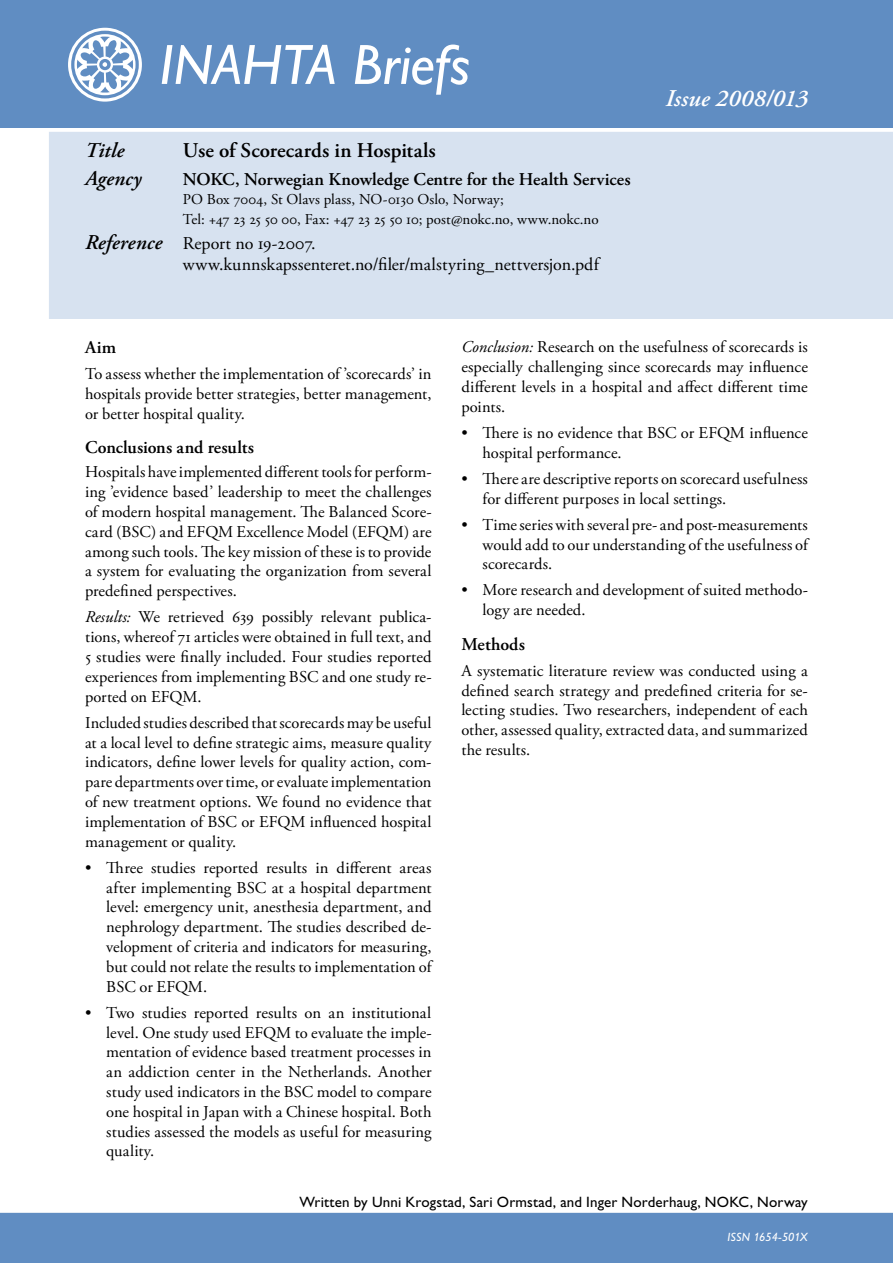
<style>
.page{position:relative;width:893px;height:1263px;background:#fff}
.page>*{position:absolute;margin:0;border:0;box-sizing:border-box;transform-origin:0 0}
.t1{font:italic 57px "Gill Alt One";color:#fff}
.Issue{font:italic 600 24px "Adobe Garamond Pro";letter-spacing:.005em;color:#fff}
.Title_ruta{font:600 21px "Adobe Garamond Pro";color:#000}
.Agency_text{font:italic 600 21px "Adobe Garamond Pro";letter-spacing:.005em;color:#000}
.Title_ruta-2{font:italic 600 21px "Adobe Garamond Pro";letter-spacing:.005em;color:#000}
.Reference_text{font:18px/21.6px "Adobe Garamond Pro";color:#000}
.Agency_text-2{font:600 18px "Adobe Garamond Pro";color:#000}
.Heading{font:600 18px "Adobe Garamond Pro";color:#000}
.Brödtext{font:16.5px/19.8px "Adobe Garamond Pro";letter-spacing:.005em;color:#000;text-align:justify}
.Indentation__bullet{font:16.5px/19.8px "Adobe Garamond Pro";letter-spacing:.005em;color:#000;text-align:justify}
.Agency_address{font:15px/19.5px "Adobe Garamond Pro";color:#000}
.Written_by{font:15px "Gill Alt One";letter-spacing:.01em;color:#000}
.t2{font:italic 12px "Gill Alt One";letter-spacing:-.005em;color:#fff}
.s1{font-weight:600;font-style:italic;font-size:21px}
.s2{font-style:italic}
</style>
<div class="page">
<div style="left:49px;top:132px;width:843px;height:187px;background:#d7e2f0"></div>
<div style="left:0;top:0;width:893px;height:128px;background:#608dc2"></div>
<div style="left:0;top:1213px;width:893px;height:50px;background:#608dc2"></div>
<svg style="left:892px;top:132px;width:1px;height:187px"></svg>
<p class="t1" style="left:159px;top:32px;width:312px">INAHTA Briefs</p>
<p class="Title_ruta-2" style="left:85px;top:138px;width:41px">Title</p>
<p class="Title_ruta" style="left:183px;top:138px;width:255px">Use of Scorecards in Hospitals</p>
<p class="Agency_text" style="left:85px;top:166px;width:58px">Agency</p>
<p class="Agency_text-2" style="left:183px;top:169px;width:449px">NOKC, Norwegian Knowledge Centre for the Health Services</p>
<p class="Agency_address" style="left:183px;top:190px;width:417px">PO Box 7004, St Olavs plass, NO-0130 Oslo, Norway;<br>Tel: +47 23 25 50 00, Fax: +47 23 25 50 10; post@nokc.no, www.nokc.no</p>
<p class="Reference_text" style="left:183px;top:233px;width:418px;text-indent:-98px"><span class="s1">Reference</span> Report no 19-2007. www.kunnskapssenteret.no/filer/malstyring_nettversjon.pdf</p>
<p class="Issue" style="left:665px;top:84px;width:144px">Issue 2008/013</p>
<p class="Heading" style="left:85px;top:337px;width:33px">Aim</p>
<p class="Brödtext" style="left:85px;top:365px;width:348px">To assess whether the implementation of ’scorecards’ in hospitals provide better strategies, better management, or better hospital quality.</p>
<p class="Heading" style="left:85px;top:437px;width:170px">Conclusions and results</p>
<p class="Brödtext" style="left:85px;top:463px;width:348px">Hospitals have implemented different tools for per-form&shy;ing ’evidence based’ leadership to meet the challenges of modern hospital management. The Balanced Score&shy;card (BSC) and EFQM Excellence Model (EFQM) are among such tools. The key mission of these is to provide a system for evaluating the organization from several predefined perspectives.</p>
<p class="Brödtext" style="left:85px;top:608px;width:348px"><span class="s2">Results:</span> We retrieved 639 possibly relevant publica&shy;tions, whereof 71 articles were obtained in full text, and 5 studies were finally included. Four studies reported experiences from implementing BSC and one study re&shy;ported on EFQM.</p>
<p class="Brödtext" style="left:85px;top:713px;width:348px">Included studies described that scorecards may be use-ful at a local level to define strategic aims, measure quality indicators, define lower levels for quality action, com&shy;pare departments over time, or evaluate implementation of new treatment options. We found no evidence that implementation of BSC or EFQM influenced hospital management or quality.</p>
<p class="Indentation__bullet" style="left:106px;top:858px;width:327px;text-indent:-21px">• Three studies reported results in different areas after implementing BSC at a hospital department level: emergency unit, anesthesia department, and nephrology department. The studies described de&shy;velopment of criteria and indicators for measuring, but could not relate the results to implementation of BSC or EFQM.</p>
<p class="Indentation__bullet" style="left:106px;top:1003px;width:327px;text-indent:-21px">• Two studies reported results on an institutional level. One study used EFQM to evaluate the im-ple&shy;menta-tion of evidence based treatment processes in an addiction center in the Netherlands. Another study used indicators in the BSC model to compare one hospital in Japan with a Chinese hospital. Both studies assessed the models as useful for measuring quality.</p>
<p class="Brödtext" style="left:461px;top:338px;width:348px"><span class="s2">Conclusion:</span> Research on the usefulness of scorecards is especially challenging since scorecards may influence different levels in a hospital and affect different time points.</p>
<p class="Indentation__bullet" style="left:483px;top:423px;width:327px;text-indent:-21px">• There is no evidence that BSC or EFQM influence hospital performance.</p>
<p class="Indentation__bullet" style="left:483px;top:469px;width:327px;text-indent:-21px">• There are descriptive reports on scorecard usefulness for different purposes in local settings.</p>
<p class="Indentation__bullet" style="left:483px;top:515px;width:327px;text-indent:-21px">• Time series with several pre- and post-measurements would add to our understanding of the usefulness of scorecards.</p>
<p class="Indentation__bullet" style="left:483px;top:581px;width:326px;text-indent:-21px">• More research and development of suited methodo&shy;logy are needed.</p>
<p class="Heading" style="left:461px;top:634px;width:65px">Methods</p>
<p class="Brödtext" style="left:461px;top:661px;width:348px">A systematic literature review was conducted using a defined search strategy and predefined criteria for se&shy;lecting studies. Two researchers, independent of each other, assessed quality, extracted data, and summarized the results.</p>
<p class="Written_by" style="left:299px;top:1193px;width:510px">Written by Unni Krogstad, Sari Ormstad, and Inger Norderhaug, NOKC, Norway</p>
<p class="t2" style="left:728px;top:1230px;width:82px">ISSN 1654-501X</p>
</div>
